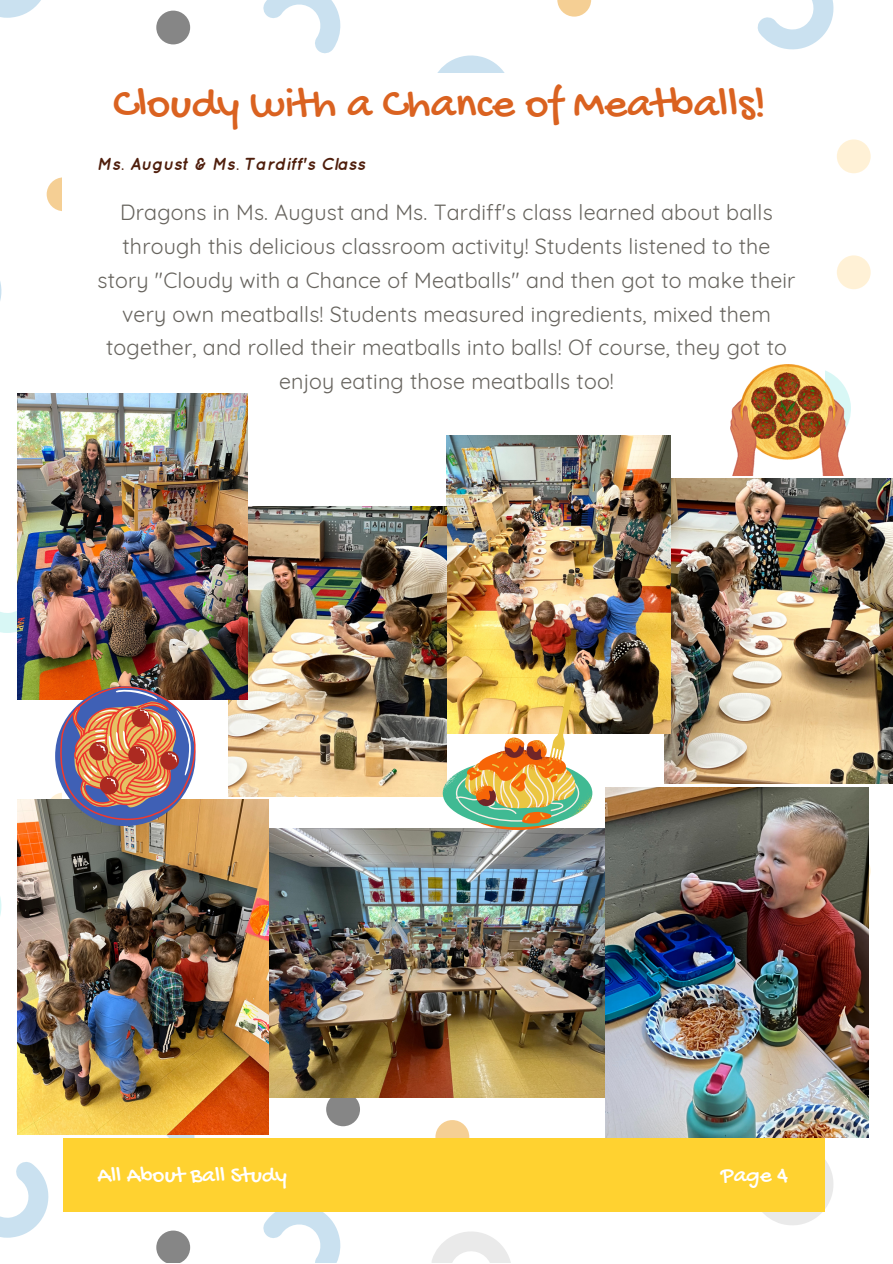
<style>
.page{position:relative;width:893px;height:1264px;background:#fff}
.page>*{position:absolute;margin:0;border:0;box-sizing:border-box;transform-origin:0 0}
.t1{font:44.7px "Gochi Hand";color:#da6220}
.t2{font:23.1px "Gochi Hand";color:#fff}
.t3{font:21.45px/33.8px "Quicksand";letter-spacing:.01em;color:#67645e;text-align:center}
.t4{font:italic 700 17.4px "Quicksand";color:#4f1e0c}
</style>
<div class="page">
<svg style="left:47px;top:792px;width:33px;height:34px"></svg>
<svg style="left:0;top:556px;width:18px;height:77px"></svg>
<svg style="left:0;top:897px;width:2px;height:19px"></svg>
<div style="left:836px;top:255px;width:34px;height:34px;background:#fff1d6;border-radius:50%"></div>
<svg style="left:845px;top:388px;width:6px;height:43px"></svg>
<svg style="left:892px;top:631px;width:1px;height:64px"></svg>
<div style="left:435px;top:1120px;width:34px;height:33px;background:#f5cf94;border-radius:50%"></div>
<svg style="left:836px;top:853px;width:34px;height:34px"></svg>
<svg style="left:756px;top:1153px;width:77px;height:72px"></svg>
<svg style="left:432px;top:1231px;width:79px;height:31px"></svg>
<svg style="left:156px;top:1230px;width:34px;height:32px"></svg>
<div style="left:326px;top:1092px;width:34px;height:34px;background:#868686;border-radius:50%"></div>
<svg style="left:0;top:1162px;width:49px;height:75px"></svg>
<svg style="left:262px;top:1211px;width:79px;height:51px"></svg>
<svg style="left:155px;top:1134px;width:67px;height:4px"></svg>
<svg style="left:47px;top:177px;width:33px;height:34px"></svg>
<div style="left:156px;top:11px;width:34px;height:33px;background:#868686;border-radius:50%"></div>
<svg style="left:0;top:0;width:41px;height:18px"></svg>
<svg style="left:263px;top:0;width:78px;height:54px"></svg>
<svg style="left:0;top:281px;width:2px;height:20px"></svg>
<svg style="left:557px;top:0;width:34px;height:17px"></svg>
<div style="left:836px;top:139px;width:34px;height:34px;background:#fff1d6;border-radius:50%"></div>
<svg style="left:757px;top:0;width:77px;height:50px"></svg>
<svg style="left:437px;top:55px;width:68px;height:18px"></svg>
<div style="left:777px;top:1138px;width:47px;height:73px;background:#ffd230"></div>
<div style="left:110px;top:1138px;width:667px;height:73px;background:#ffd230"></div>
<div style="left:63px;top:1138px;width:47px;height:73px;background:#ffd230"></div>
<div style="left:63px;top:141px;width:761px;height:896px;background:#fff"></div>
<img style="left:268px;top:828px;width:337px;height:269px">
<img style="left:664px;top:479px;width:228px;height:304px">
<img style="left:605px;top:787px;width:263px;height:350px">
<img style="left:446px;top:435px;width:224px;height:298px">
<img style="left:18px;top:799px;width:250px;height:335px">
<img style="left:228px;top:506px;width:219px;height:290px">
<img style="left:18px;top:394px;width:229px;height:306px">
<svg style="left:463px;top:780px;width:108px;height:50px"></svg>
<img style="left:431px;top:631px;width:161px;height:192px">
<svg style="left:59px;top:683px;width:150px;height:145px"></svg>
<img style="left:730px;top:364px;width:115px;height:112px">
<h1 class="t1" style="left:113px;top:80px;width:654px">Cloudy with a Chance of Meatballs!</h1>
<p class="t4" style="left:97px;top:153px;width:270px">Ms. August &amp; Ms. Tardiff's Class</p>
<p class="t3" style="left:97px;top:195px;width:699px">Dragons in Ms. August and Ms. Tardiff's class learned about balls through this delicious classroom activity! Students listened to the story "Cloudy with a Chance of Meatballs" and then got to make their very own meatballs! Students measured ingredients, mixed them together, and rolled their meatballs into balls! Of course, they got to enjoy eating those meatballs too!</p>
<p class="t2" style="left:97px;top:1163px;width:191px">All About Ball Study</p>
<p class="t2" style="left:720px;top:1163px;width:69px">Page 4</p>
</div>
